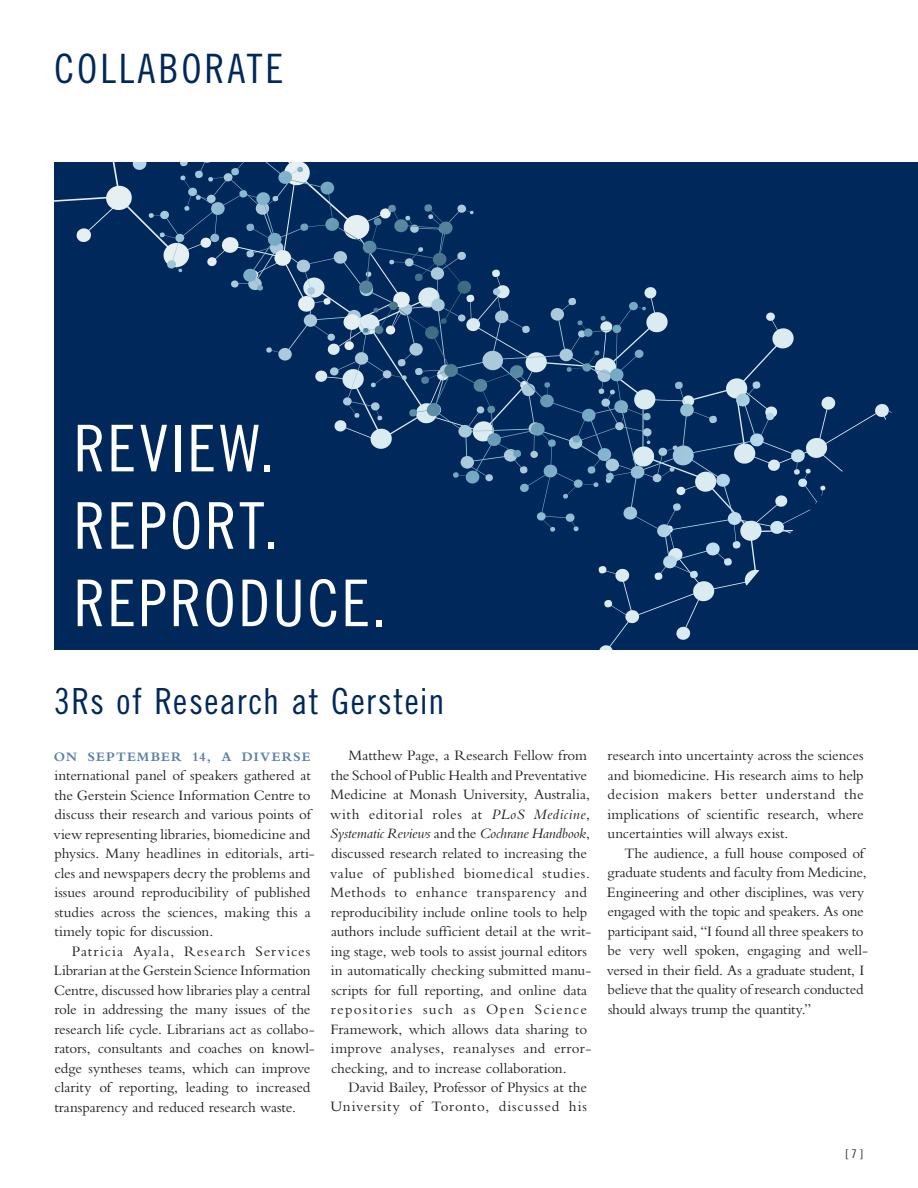
<style>
.page{position:relative;width:918px;height:1188px;background:#fff}
.page>*{position:absolute;margin:0;border:0;box-sizing:border-box;transform-origin:0 0}
.t1{font:64.5px "Trade Gothic LT Std Cn 18";color:#fff}
.t2{font:40.5px "Trade Gothic LT Std Cn 18";letter-spacing:.07em;color:#00285b}
.t3{font:36px "Trade Gothic LT Std Cn 18";letter-spacing:.035em;color:#00285b}
.t4{font:15px/19.5px "Bembo";letter-spacing:-.005em;color:#231f20}
.t5{font:15px/19.5px "Bembo";letter-spacing:.02em;color:#231f20;text-align:right}
.t6{font:700 13.5px "Bembo";letter-spacing:.09em;color:#5980aa}
.t7{font:12px "Trade Gothic LT Std Cn 18";color:#231f20}
.s1{font-style:italic}
</style>
<div class="page">
<div style="left:54px;top:162px;width:864px;height:488px;background:#00285b"></div>
<svg style="left:54px;top:162px;width:838px;height:488px"></svg>
<h2 class="t2" style="left:54px;top:45px;width:231px">COLLABORATE</h2>
<h1 class="t1" style="left:74px;top:410px;width:65px">Review</h1>
<h1 class="t1" style="left:260px;top:410px;width:16px">.</h1>
<h1 class="t1" style="left:73px;top:487px;width:66px">Report</h1>
<h1 class="t1" style="left:264px;top:487px;width:16px">.</h1>
<h1 class="t1" style="left:73px;top:565px;width:67px">Reproduce</h1>
<h1 class="t1" style="left:372px;top:565px;width:16px">.</h1>
<h3 class="t3" style="left:54px;top:680px;width:392px">3Rs of Research at Gerstein</h3>
<p class="t6" style="left:54px;top:749px;width:258px">ON SEPTEMBER 14, A DIVERSE</p>
<p class="t4" style="left:54px;top:765px;width:263px">international panel of speakers gathered at the Gerstein Science Information Centre to discuss their research and various points of view representing libraries, biomedicine and physics. Many headlines in editorials, arti&shy;cles and newspapers decry the problems and issues around reproducibility of published studies across the sciences, making this a timely topic for discussion.</p>
<p class="t4" style="left:54px;top:941px;width:262px;text-indent:18px">Patricia Ayala, Research Services Librarian at the Gerstein Science Information Centre, discussed how libraries play a central role in addressing the many issues of the research life cycle. Librarians act as collabo&shy;rators, consultants and coaches on knowl&shy;edge syntheses teams, which can improve clarity of reporting, leading to increased transparency and reduced research waste.</p>
<p class="t4" style="left:330px;top:746px;width:263px;text-indent:19px">Matthew Page, a Research Fellow from the School of Public Health and Preventative Medicine at Monash University, Australia, with editorial roles at <span class="s1">PLoS Medicine</span>, <span class="s1">Systematic Reviews</span> and the <span class="s1">Cochrane Handbook</span>, discussed research related to increasing the value of published biomedical studies.<br>Methods to enhance transparency and reproducibility include online tools to help authors include sufficient detail at the writ&shy;ing stage, web tools to assist journal editors in automatically checking submitted manu&shy;scripts for full reporting, and online data repositories such as Open Science Framework, which allows data sharing to improve analyses, reanalyses and error&shy;checking, and to increase collaboration.</p>
<p class="t5" style="left:330px;top:1077px;width:258px">David Bailey, Professor of Physics at the<br>University of Toronto, discussed his</p>
<p class="t4" style="left:607px;top:746px;width:258px;text-align:justify">research into uncertainty across the sciences and biomedicine. His research aims to help decision makers better understand the implications of scientific research, where uncertainties will always exist.</p>
<p class="t4" style="left:607px;top:843px;width:263px;text-indent:18px">The audience, a full house composed of graduate students and faculty from Medicine, Engineering and other disciplines, was very engaged with the topic and speakers. As one participant said, “I found all three speakers to be very well spoken, engaging and well&shy;versed in their field. As a graduate student, I believe that the quality of research conducted should always trump the quantity.”</p>
<p class="t7" style="left:845px;top:1147px;width:19px">[ 7 ]</p>
</div>
